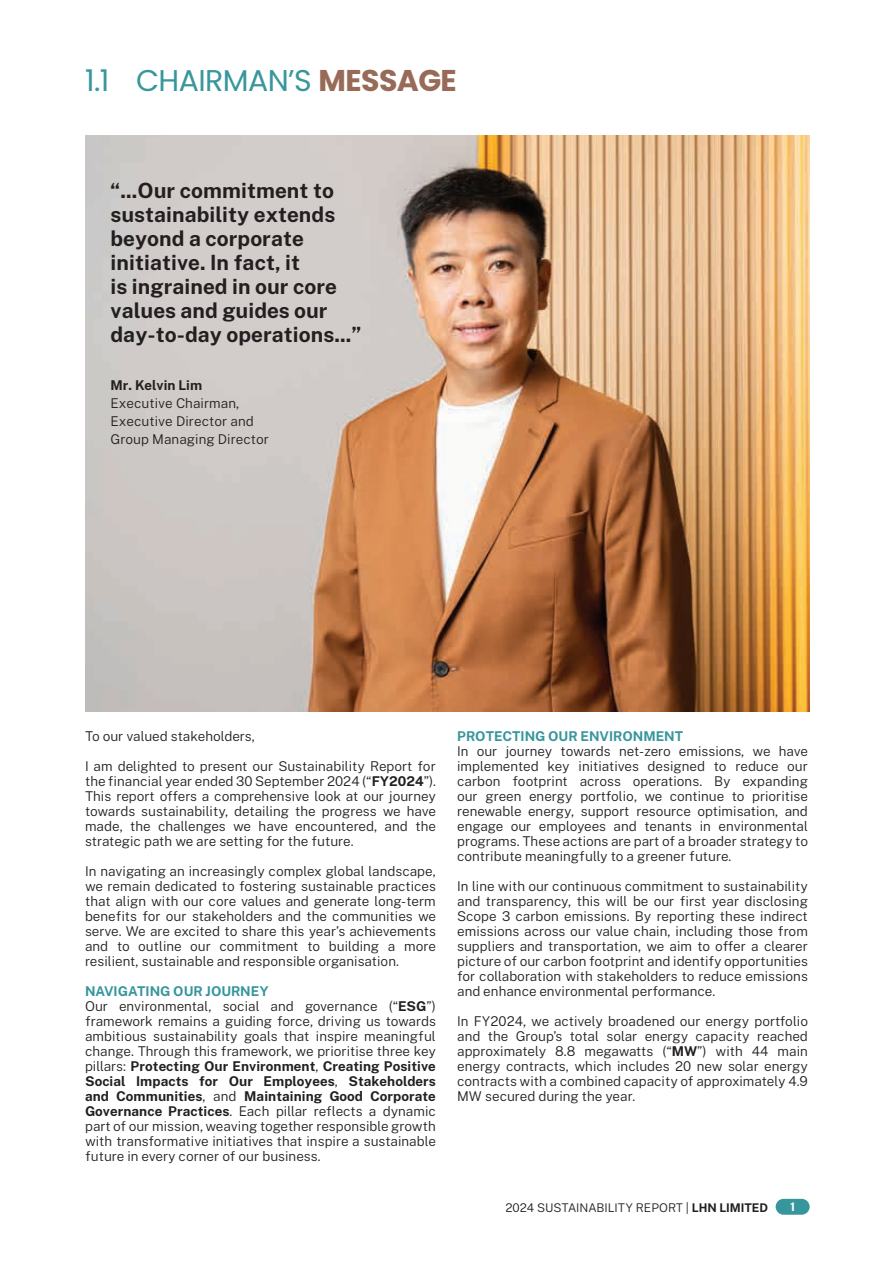
<style>
.page{position:relative;width:893px;height:1263px;background:#fff}
.page>*{position:absolute;margin:0;border:0;box-sizing:border-box;transform-origin:0 0}
.t1{font:30px "Poppins";letter-spacing:-.02em;color:#38969c}
.t2{font:700 21px/24px "Public Sans";color:#231f20}
.t3{font:300 13.5px/15px "Public Sans";color:#231f20;text-align:justify}
.t4{font:700 13.5px "Public Sans";color:#37969c}
.t5{font:700 13.5px "Public Sans";color:#231f20}
.t6{font:300 12px "Public Sans";color:#231f20}
.t7{font:700 12px "Public Sans";color:#fff}
.s1{font-weight:700;color:#986b58}
.s2{font-weight:700}
.s3{font-weight:700;color:#37969c}
</style>
<div class="page">
<img style="left:85px;top:135px;width:725px;height:576px">
<div style="left:776px;top:1199px;width:34px;height:16px;background:#37969c;border-radius:8px"></div>
<h1 class="t1" style="left:85px;top:63px;width:373px">1.1 CHAIRMAN’S <span class="s1">MESSAGE</span></h1>
<h2 class="t2" style="left:111px;top:178px;width:252px">“...Our commitment to sustainability extends beyond a corporate initiative. In fact, it<br>is ingrained in our core values and guides our day-to-day operations...”</h2>
<p class="t5" style="left:111px;top:375px;width:93px">Mr. Kelvin Lim</p>
<p class="t3" style="left:111px;top:394px;width:160px;line-height:18px;text-align:left">Executive Chairman,<br>Executive Director and<br>Group Managing Director</p>
<p class="t3" style="left:85px;top:728px;width:171px">To our valued stakeholders,</p>
<p class="t3" style="left:85px;top:758px;width:352px">I am delighted to present our Sustainability Report for the financial year ended 30 September 2024 (“<span class="s2">FY2024</span>”).<br>This report offers a comprehensive look at our journey towards sustainability, detailing the progress we have made, the challenges we have encountered, and the strategic path we are setting for the future.</p>
<p class="t3" style="left:85px;top:863px;width:352px">In navigating an increasingly complex global landscape, we remain dedicated to fostering sustainable practices that align with our core values and generate long-term benefits for our stakeholders and the communities we serve. We are excited to share this year’s achievements and to outline our commitment to building a more resilient, sustainable and responsible organisation.</p>
<p class="t3" style="left:85px;top:983px;width:352px;text-align:left"><span class="s3">NAVIGATING OUR JOURNEY<br></span>Our environmental, social and governance (“<span class="s2">ESG</span>”) framework remains a guiding force, driving us towards ambitious sustainability goals that inspire meaningful change. Through this framework, we prioritise three key pillars: <span class="s2">Protecting Our Environment</span>, <span class="s2">Creating Positive Social Impacts for Our Employees</span>, <span class="s2">Stakeholders and Communities</span>, and <span class="s2">Maintaining Good Corporate Governance Practices</span>. Each pillar reflects a dynamic part of our mission, weaving together responsible growth with transformative initiatives that inspire a sustainable future in every corner of our business.</p>
<p class="t4" style="left:457px;top:725px;width:228px">PROTECTING OUR ENVIRONMENT</p>
<p class="t3" style="left:457px;top:743px;width:352px">In our journey towards net-zero emissions, we have implemented key initiatives designed to reduce our carbon footprint across operations. By expanding our green energy portfolio, we continue to prioritise renewable energy, support resource optimisation, and engage our employees and tenants in environmental programs. These actions are part of a broader strategy to contribute meaningfully to a greener future.</p>
<p class="t3" style="left:457px;top:878px;width:352px">In line with our continuous commitment to sustainability and transparency, this will be our first year disclosing Scope 3 carbon emissions. By reporting these indirect emissions across our value chain, including those from suppliers and transportation, we aim to offer a clearer picture of our carbon footprint and identify opportunities for collaboration with stakeholders to reduce emissions and enhance environmental performance.</p>
<p class="t3" style="left:457px;top:1013px;width:352px">In FY2024, we actively broadened our energy portfolio and the Group’s total solar energy capacity reached approximately 8.8 megawatts (“<span class="s2">MW</span>”) with 44 main energy contracts, which includes 20 new solar energy contracts with a combined capacity of approximately 4.9<br>MW secured during the year.</p>
<p class="t6" style="left:505px;top:1198px;width:264px">2024 SUSTAINABILITY REPORT | <span class="s2">LHN LIMITED</span></p>
<p class="t7" style="left:790px;top:1198px;width:7px">1</p>
</div>
